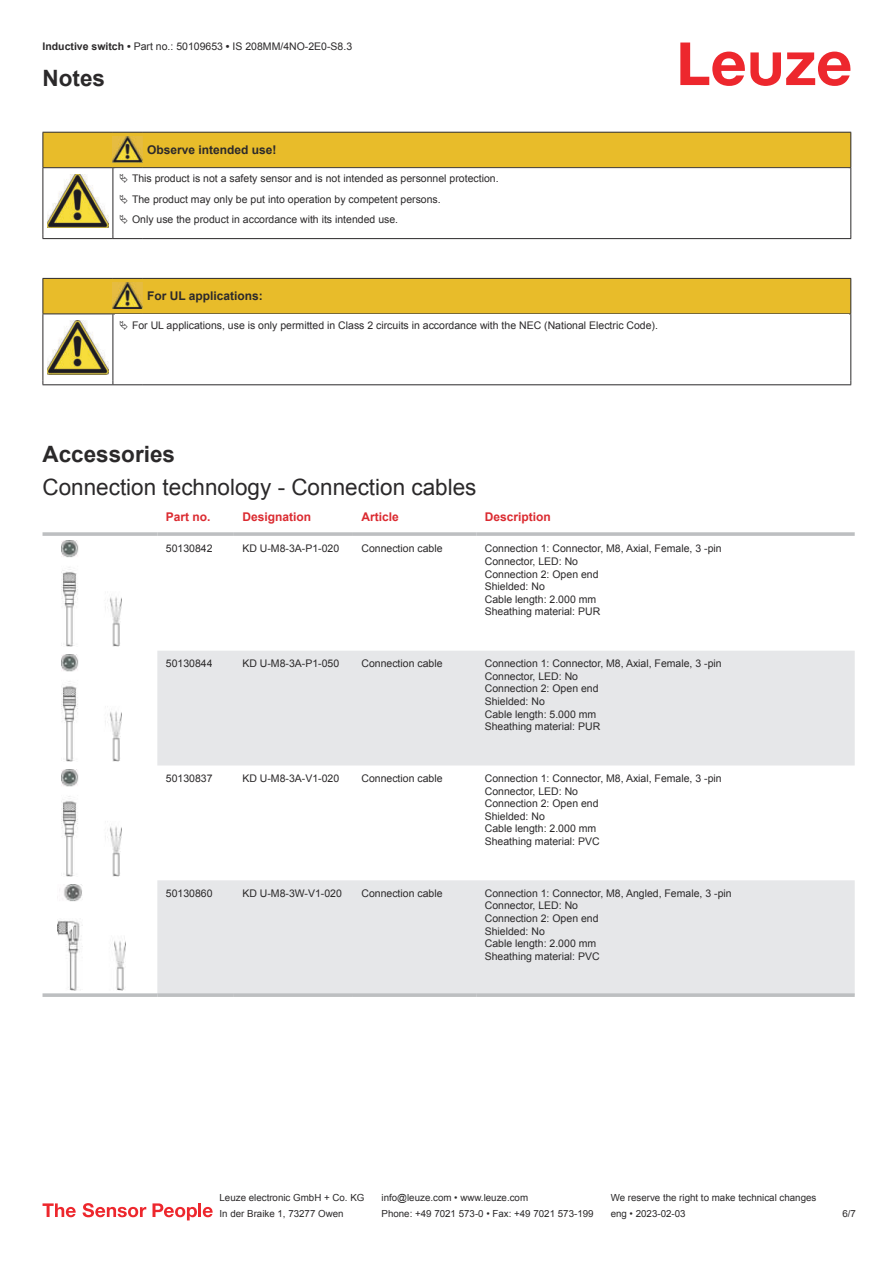
<style>
.page{position:relative;width:893px;height:1263px;background:#fff}
.page>*{position:absolute;margin:0;border:0;box-sizing:border-box;transform-origin:0 0}
.t1{font:22.5px "Arial";color:#2b292a}
.t2{font:700 22.5px "Arial";color:#2b292a}
.t3{font:700 12px "Arial";color:#2b292a}
.t4{font:700 12px "Arial";color:#db2a30}
.t5{font:10.5px/12.6px "Arial";color:#2b292a}
.t6{font:9.75px "Arial";color:#2b292a}
.s1{font-weight:700}
</style>
<div class="page">
<svg style="left:680px;top:43px;width:170px;height:43px"></svg>
<svg style="left:157px;top:651px;width:698px;height:342px;fill:#e6e7e9"></svg>
<svg style="left:43px;top:532px;width:114px;height:4px"></svg>
<hr style="left:157px;top:532px;width:77px;height:4px;background:#c6c7c9">
<svg style="left:234px;top:532px;width:119px;height:4px"></svg>
<svg style="left:353px;top:532px;width:123px;height:4px"></svg>
<hr style="left:476px;top:532px;width:379px;height:4px;background:#c6c7c9">
<svg style="left:43px;top:993px;width:114px;height:4px"></svg>
<hr style="left:157px;top:993px;width:77px;height:4px;background:#bdbfc1">
<hr style="left:234px;top:993px;width:119px;height:4px;background:#bdbfc1">
<svg style="left:353px;top:993px;width:123px;height:4px"></svg>
<hr style="left:476px;top:993px;width:379px;height:4px;background:#bdbfc1">
<img style="left:61px;top:540px;width:61px;height:106px">
<img style="left:61px;top:655px;width:61px;height:106px">
<img style="left:61px;top:770px;width:61px;height:106px">
<img style="left:57px;top:884px;width:68px;height:107px">
<svg style="left:43px;top:1203px;width:33px;height:14px"></svg>
<svg style="left:83px;top:1203px;width:63px;height:14px"></svg>
<svg style="left:153px;top:1203px;width:44px;height:17px"></svg>
<hr style="left:198px;top:1203px;width:3px;height:14px;background:#ed272d">
<svg style="left:203px;top:1207px;width:10px;height:10px"></svg>
<hr style="left:43px;top:238px;width:70px;height:1px;background:#2b292a">
<hr style="left:113px;top:238px;width:30px;height:1px;background:#2b292a">
<hr style="left:143px;top:238px;width:708px;height:1px;background:#2b292a">
<div style="left:44px;top:279px;width:806px;height:34px;background:#e8bc2a"></div>
<hr style="left:43px;top:278px;width:70px;height:1px;background:#2b292a">
<hr style="left:43px;top:279px;width:1px;height:34px;background:#2b292a">
<hr style="left:43px;top:313px;width:70px;height:1px;background:#2b292a">
<hr style="left:113px;top:278px;width:30px;height:1px;background:#2b292a">
<hr style="left:113px;top:313px;width:30px;height:1px;background:#2b292a">
<hr style="left:143px;top:278px;width:708px;height:1px;background:#2b292a">
<hr style="left:850px;top:279px;width:1px;height:34px;background:#2b292a">
<hr style="left:143px;top:313px;width:708px;height:1px;background:#2b292a">
<hr style="left:43px;top:314px;width:1px;height:66px;background:#2b292a">
<hr style="left:113px;top:314px;width:1px;height:66px;background:#2b292a">
<hr style="left:850px;top:314px;width:1px;height:66px;background:#2b292a">
<hr style="left:43px;top:384px;width:70px;height:1px;background:#2b292a">
<hr style="left:113px;top:384px;width:30px;height:1px;background:#2b292a">
<hr style="left:143px;top:384px;width:708px;height:1px;background:#2b292a">
<img style="left:113px;top:283px;width:30px;height:26px">
<img style="left:47px;top:320px;width:61px;height:54px">
<svg style="left:43px;top:132px;width:808px;height:106px"></svg>
<p class="t5" style="left:43px;top:41px;width:311px"><span class="s1">Inductive switch •</span> Part no.: 50109653 <span class="s1">•</span> IS 208MM/4NO-2E0-S8.3</p>
<h1 class="t2" style="left:43px;top:69px;width:64px">Notes</h1>
<p class="t3" style="left:147px;top:145px;width:131px">Observe intended use!</p>
<p class="t5" style="left:132px;top:170px;width:368px;line-height:20.2px">This product is not a safety sensor and is not intended as personnel protection.<br>The product may only be put into operation by competent persons.<br>Only use the product in accordance with its intended use.</p>
<p class="t3" style="left:147px;top:291px;width:117px">For UL applications:</p>
<p class="t5" style="left:132px;top:320px;width:527px">For UL applications, use is only permitted in Class 2 circuits in accordance with the NEC (National Electric Code).</p>
<h1 class="t2" style="left:43px;top:445px;width:134px">Accessories</h1>
<h1 class="t1" style="left:43px;top:478px;width:435px">Connection technology - Connection cables</h1>
<p class="t4" style="left:166px;top:512px;width:46px">Part no.</p>
<p class="t4" style="left:242px;top:512px;width:70px">Designation</p>
<p class="t4" style="left:361px;top:512px;width:39px">Article</p>
<p class="t4" style="left:485px;top:512px;width:68px">Description</p>
<p class="t5" style="left:166px;top:543px;width:48px">50130842</p>
<p class="t5" style="left:242px;top:543px;width:98px">KD U-M8-3A-P1-020</p>
<p class="t5" style="left:361px;top:543px;width:83px">Connection cable</p>
<p class="t5" style="left:485px;top:543px;width:238px">Connection 1: Connector, M8, Axial, Female, 3 -pin<br>Connector, LED: No<br>Connection 2: Open end<br>Shielded: No<br>Cable length: 2.000 mm<br>Sheathing material: PUR</p>
<p class="t5" style="left:166px;top:658px;width:48px">50130844</p>
<p class="t5" style="left:242px;top:658px;width:98px">KD U-M8-3A-P1-050</p>
<p class="t5" style="left:361px;top:658px;width:83px">Connection cable</p>
<p class="t5" style="left:485px;top:658px;width:238px">Connection 1: Connector, M8, Axial, Female, 3 -pin<br>Connector, LED: No<br>Connection 2: Open end<br>Shielded: No<br>Cable length: 5.000 mm<br>Sheathing material: PUR</p>
<p class="t5" style="left:166px;top:773px;width:48px">50130837</p>
<p class="t5" style="left:242px;top:773px;width:98px">KD U-M8-3A-V1-020</p>
<p class="t5" style="left:361px;top:773px;width:83px">Connection cable</p>
<p class="t5" style="left:485px;top:773px;width:238px">Connection 1: Connector, M8, Axial, Female, 3 -pin<br>Connector, LED: No<br>Connection 2: Open end<br>Shielded: No<br>Cable length: 2.000 mm<br>Sheathing material: PVC</p>
<p class="t5" style="left:166px;top:888px;width:48px">50130860</p>
<p class="t5" style="left:242px;top:888px;width:101px">KD U-M8-3W-V1-020</p>
<p class="t5" style="left:361px;top:888px;width:83px">Connection cable</p>
<p class="t5" style="left:485px;top:888px;width:248px">Connection 1: Connector, M8, Angled, Female, 3 -pin<br>Connector, LED: No<br>Connection 2: Open end<br>Shielded: No<br>Cable length: 2.000 mm<br>Sheathing material: PVC</p>
<p class="t6" style="left:220px;top:1194px;width:146px">Leuze electronic GmbH + Co. KG</p>
<p class="t6" style="left:381px;top:1194px;width:148px">info@leuze.com • www.leuze.com</p>
<p class="t6" style="left:611px;top:1194px;width:207px">We reserve the right to make technical changes</p>
<p class="t6" style="left:220px;top:1210px;width:126px">In der Braike 1, 73277 Owen</p>
<p class="t6" style="left:381px;top:1210px;width:214px">Phone: +49 7021 573-0 • Fax: +49 7021 573-199</p>
<p class="t6" style="left:611px;top:1210px;width:76px">eng • 2023-02-03</p>
<p class="t6" style="left:842px;top:1210px;width:15px">6 /7</p>
</div>
